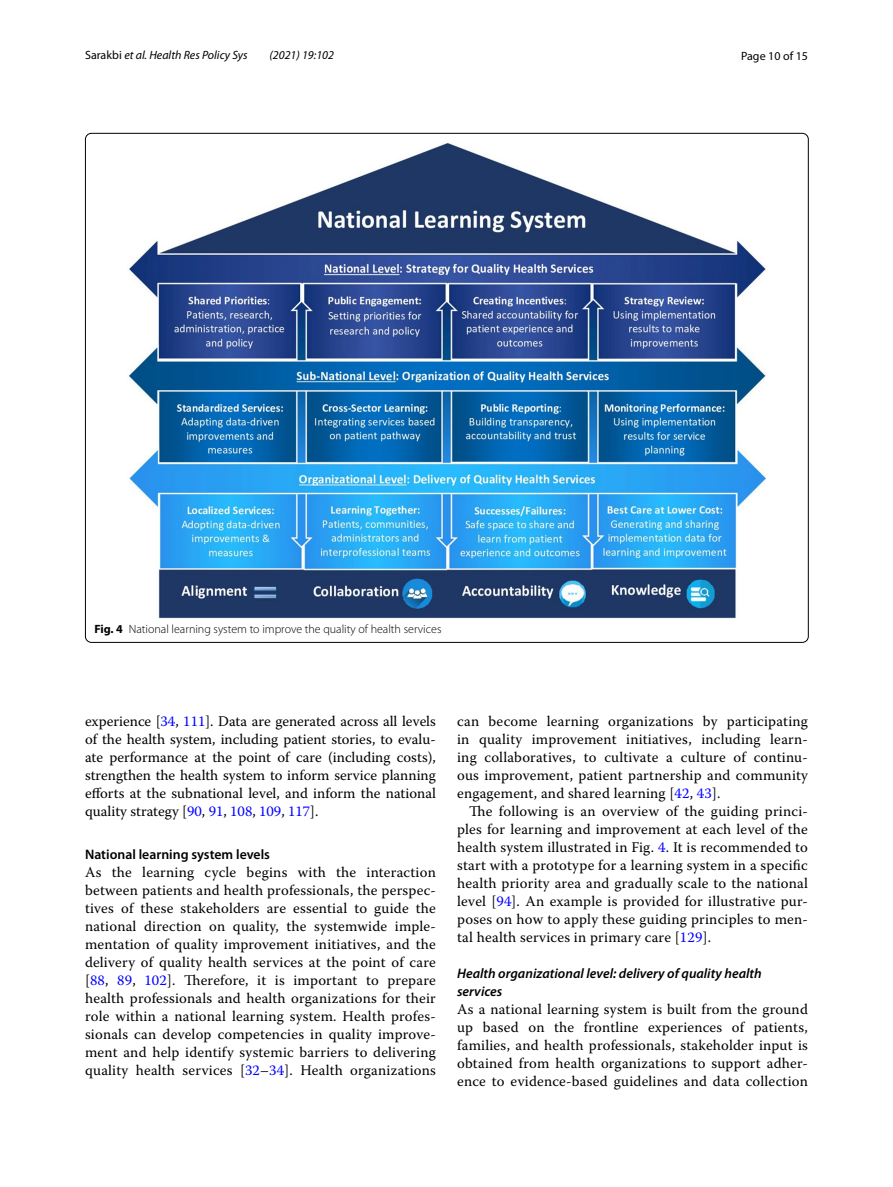
<style>
.page{position:relative;width:893px;height:1187px;background:#fff}
.page>*{position:absolute;margin:0;border:0;box-sizing:border-box;transform-origin:0 0}
.t1{font:14.7px/18px "Warnock Pro";letter-spacing:.015em;color:#000;text-align:justify}
.t2{font:italic 600 13.8px/18px "Myriad Pro";color:#000}
.t3{font:600 13.8px "Myriad Pro";color:#000}
.t4{font:300 12px "Myriad Pro";color:#000}
.t5{font:italic 12px "Myriad Pro";color:#000}
.t6{font:12px "Myriad Pro";color:#000}
.s1{font-style:normal}
.s2{font-weight:700}
.s3{color:#00f}
</style>
<div class="page">
<img style="left:128px;top:143px;width:638px;height:475px">
<p class="t5" style="left:85px;top:48px;width:164px"><span class="s1">Sarakbi</span> et al. Health Res Policy Sys</p>
<p class="t5" style="left:269px;top:48px;width:66px">(2021) 19:102</p>
<p class="t6" style="left:741px;top:48px;width:68px">Page 10 of 15</p>
<p class="t4" style="left:94px;top:622px;width:349px"><span class="s2">Fig. 4</span> National learning system to improve the quality of health services</p>
<p class="t1" style="left:85px;top:712px;width:352px">experience [<span class="s3">34</span>, <span class="s3">111</span>]. Data are generated across all levels of the health system, including patient stories, to evalu&shy;ate performance at the point of care (including costs), strengthen the health system to inform service planning efforts at the subnational level, and inform the national quality strategy [<span class="s3">90</span>, <span class="s3">91</span>, <span class="s3">108</span>, <span class="s3">109</span>, <span class="s3">117</span>].</p>
<p class="t3" style="left:85px;top:845px;width:186px">National learning system levels</p>
<p class="t1" style="left:85px;top:862px;width:352px">As the learning cycle begins with the interaction between patients and health professionals, the perspec&shy;tives of these stakeholders are essential to guide the national direction on quality, the systemwide imple&shy;mentation of quality improvement initiatives, and the delivery of quality health services at the point of care [<span class="s3">88</span>, <span class="s3">89</span>, <span class="s3">102</span>]. Therefore, it is important to prepare health professionals and health organizations for their role within a national learning system. Health profes&shy;sionals can develop competencies in quality improve&shy;ment and help identify systemic barriers to delivering quality health services [<span class="s3">32</span>–<span class="s3">34</span>]. Health organizations</p>
<p class="t1" style="left:457px;top:712px;width:352px">can become learning organizations by participating in quality improvement initiatives, including learn&shy;ing collaboratives, to cultivate a culture of continu&shy;ous improvement, patient partnership and community engagement, and shared learning [<span class="s3">42</span>, <span class="s3">43</span>].</p>
<p class="t1" style="left:457px;top:802px;width:352px;text-indent:12px">The following is an overview of the guiding princi&shy;ples for learning and improvement at each level of the health system illustrated in Fig. <span class="s3">4</span>. It is recommended to start with a prototype for a learning system in a specific health priority area and gradually scale to the national level [<span class="s3">94</span>]. An example is provided for illustrative pur&shy;poses on how to apply these guiding principles to men&shy;tal health services in primary care [<span class="s3">129</span>].</p>
<p class="t2" style="left:457px;top:964px;width:306px">Health organizational level: delivery of quality health services</p>
<p class="t1" style="left:457px;top:1000px;width:352px">As a national learning system is built from the ground up based on the frontline experiences of patients, families, and health professionals, stakeholder input is obtained from health organizations to support adher&shy;ence to evidence-based guidelines and data collection</p>
</div>
